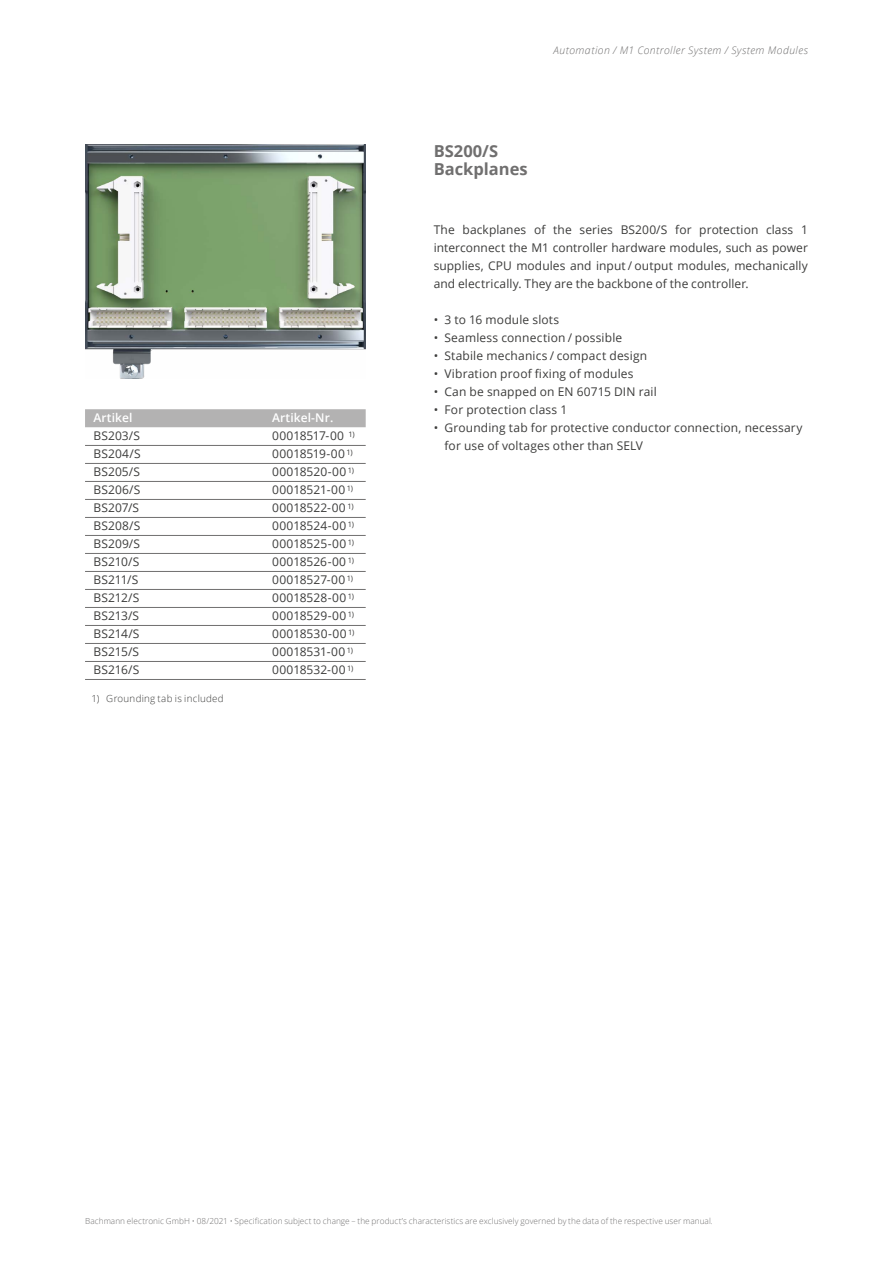
<style>
.page{position:relative;width:893px;height:1263px;background:#fff}
.page>*{position:absolute;margin:0;border:0;box-sizing:border-box;transform-origin:0 0}
.t1{font:700 16.5px/18px "Open Sans";color:#706f6f}
.t2{font:12px/18px "Open Sans";letter-spacing:.015em;color:#3c3c3b;text-align:justify}
.t3{font:600 12px "Open Sans";letter-spacing:.01em;color:#fff}
.t4{font:italic 300 10.5px "Open Sans";letter-spacing:.04em;color:#706f6f}
.t5{font:300 9.75px "Open Sans";letter-spacing:.025em;color:#3c3c3b}
.t6{font:300 8.25px "Open Sans";letter-spacing:.005em;color:#706f6f}
</style>
<div class="page">
<img style="left:85px;top:145px;width:281px;height:233px">
<div style="left:85px;top:409px;width:281px;height:18px;background:#b3b2b2"></div>
<hr style="left:85px;top:445px;width:281px;height:1px;background:#706f6f">
<hr style="left:85px;top:463px;width:281px;height:1px;background:#706f6f">
<hr style="left:85px;top:481px;width:281px;height:1px;background:#706f6f">
<hr style="left:85px;top:499px;width:281px;height:1px;background:#706f6f">
<hr style="left:85px;top:517px;width:281px;height:1px;background:#706f6f">
<hr style="left:85px;top:535px;width:281px;height:1px;background:#706f6f">
<hr style="left:85px;top:553px;width:281px;height:1px;background:#706f6f">
<hr style="left:85px;top:571px;width:281px;height:1px;background:#706f6f">
<hr style="left:85px;top:589px;width:281px;height:1px;background:#706f6f">
<hr style="left:85px;top:607px;width:281px;height:1px;background:#706f6f">
<hr style="left:85px;top:625px;width:281px;height:1px;background:#706f6f">
<hr style="left:85px;top:643px;width:281px;height:1px;background:#706f6f">
<hr style="left:85px;top:661px;width:281px;height:1px;background:#706f6f">
<hr style="left:85px;top:679px;width:281px;height:1px;background:#706f6f">
<p class="t3" style="left:94px;top:410px;width:41px">Artikel</p>
<p class="t3" style="left:272px;top:410px;width:63px">Artikel-Nr.</p>
<p class="t2" style="left:94px;top:426px;width:48px">BS203/S</p>
<p class="t2" style="left:272px;top:426px;width:84px">00018517-00 <sup>1)</sup></p>
<p class="t2" style="left:94px;top:444px;width:49px">BS204/S</p>
<p class="t2" style="left:272px;top:444px;width:82px">00018519-00 <sup>1)</sup></p>
<p class="t2" style="left:94px;top:462px;width:48px">BS205/S</p>
<p class="t2" style="left:272px;top:462px;width:83px">00018520-00 <sup>1)</sup></p>
<p class="t2" style="left:94px;top:480px;width:48px">BS206/S</p>
<p class="t2" style="left:272px;top:480px;width:82px">00018521-00 <sup>1)</sup></p>
<p class="t2" style="left:94px;top:498px;width:47px">BS207/S</p>
<p class="t2" style="left:272px;top:498px;width:83px">00018522-00 <sup>1)</sup></p>
<p class="t2" style="left:94px;top:516px;width:48px">BS208/S</p>
<p class="t2" style="left:272px;top:516px;width:83px">00018524-00 <sup>1)</sup></p>
<p class="t2" style="left:94px;top:534px;width:48px">BS209/S</p>
<p class="t2" style="left:272px;top:534px;width:83px">00018525-00 <sup>1)</sup></p>
<p class="t2" style="left:94px;top:552px;width:47px">BS210/S</p>
<p class="t2" style="left:272px;top:552px;width:83px">00018526-00 <sup>1)</sup></p>
<p class="t2" style="left:94px;top:570px;width:46px">BS211/S</p>
<p class="t2" style="left:272px;top:570px;width:83px">00018527-00 <sup>1)</sup></p>
<p class="t2" style="left:94px;top:588px;width:47px">BS212/S</p>
<p class="t2" style="left:272px;top:588px;width:83px">00018528-00 <sup>1)</sup></p>
<p class="t2" style="left:94px;top:606px;width:47px">BS213/S</p>
<p class="t2" style="left:272px;top:606px;width:83px">00018529-00 <sup>1)</sup></p>
<p class="t2" style="left:94px;top:624px;width:47px">BS214/S</p>
<p class="t2" style="left:272px;top:624px;width:84px">00018530-00 <sup>1)</sup></p>
<p class="t2" style="left:94px;top:642px;width:47px">BS215/S</p>
<p class="t2" style="left:272px;top:642px;width:82px">00018531-00 <sup>1)</sup></p>
<p class="t2" style="left:94px;top:660px;width:47px">BS216/S</p>
<p class="t2" style="left:272px;top:660px;width:83px">00018532-00 <sup>1)</sup></p>
<p class="t5" style="left:92px;top:692px;width:134px">1) Grounding tab is included</p>
<p class="t4" style="left:553px;top:43px;width:256px">Automation / M1 Controller System / System Modules</p>
<h1 class="t1" style="left:434px;top:142px;width:96px">BS200/S<br>Backplanes</h1>
<p class="t2" style="left:434px;top:221px;width:376px">The backplanes of the series BS200/S for protection class 1 interconnect the M1 controller hardware modules, such as power supplies, CPU modules and input / output modules, mechanically and electrically. They are the backbone of the controller.</p>
<p class="t2" style="left:434px;top:311px;width:127px">• 3 to 16 module slots</p>
<p class="t2" style="left:434px;top:329px;width:190px">• Seamless connection / possible</p>
<p class="t2" style="left:434px;top:347px;width:215px">• Stabile mechanics / compact design</p>
<p class="t2" style="left:434px;top:365px;width:201px">• Vibration proof fixing of modules</p>
<p class="t2" style="left:434px;top:383px;width:225px">• Can be snapped on EN 60715 DIN rail</p>
<p class="t2" style="left:434px;top:401px;width:135px">• For protection class 1</p>
<p class="t2" style="left:444px;top:419px;width:360px;text-indent:-11px">• Grounding tab for protective conductor connection, necessary for use of voltages other than SELV</p>
<p class="t6" style="left:85px;top:1216px;width:629px">Bachmann electronic GmbH • 08/2021 • Specification subject to change – the product’s characteristics are exclusively governed by the data of the respective user manual.</p>
</div>
